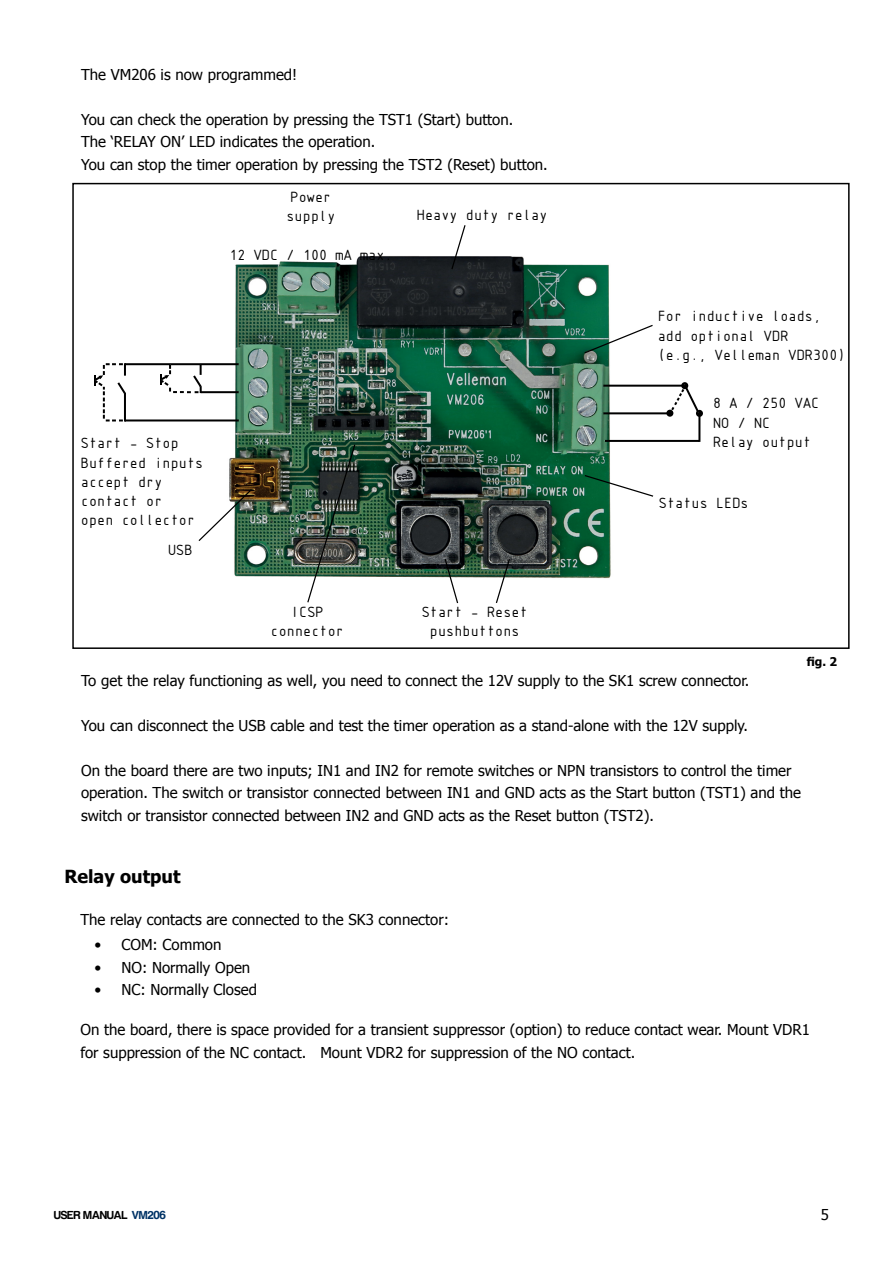
<style>
.page{position:relative;width:893px;height:1263px;background:#fff}
.page>*{position:absolute;margin:0;border:0;box-sizing:border-box;transform-origin:0 0}
.t1{font:700 18px "Tahoma";color:#000}
.t2{font:16.05px/19.2px "ISOCTEUR";letter-spacing:-.2em;color:#000}
.t3{font:16.05px/19.2px "ISOCTEUR";letter-spacing:-.2em;color:#010101}
.t4{font:15px/22.5px "Tahoma";color:#000}
.t5{font:12px "Harabara";color:#000}
.t6{font:700 12px "Tahoma";color:#000}
.s1{color:#036}
</style>
<div class="page">
<img style="left:221px;top:256px;width:401px;height:323px">
<svg style="left:451px;top:225px;width:15px;height:44px"></svg>
<svg style="left:584px;top:325px;width:69px;height:28px"></svg>
<hr style="left:603px;top:385px;width:82px;height:2px;background:#000">
<hr style="left:605px;top:440px;width:94px;height:2px;background:#000">
<hr style="left:603px;top:412px;width:66px;height:2px;background:#000">
<div style="left:666px;top:410px;width:7px;height:7px;border:2px solid #000;border-radius:50%"></div>
<hr style="left:698px;top:413px;width:2px;height:29px;background:#000">
<div style="left:696px;top:410px;width:7px;height:7px;border:2px solid #000;border-radius:50%"></div>
<svg style="left:585px;top:475px;width:68px;height:22px"></svg>
<svg style="left:496px;top:559px;width:14px;height:44px"></svg>
<svg style="left:445px;top:559px;width:13px;height:44px"></svg>
<img style="left:307px;top:444px;width:48px;height:158px">
<svg style="left:199px;top:489px;width:53px;height:52px"></svg>
<hr style="left:125px;top:363px;width:114px;height:2px;background:#000">
<hr style="left:125px;top:419px;width:114px;height:2px;background:#000">
<hr style="left:201px;top:391px;width:38px;height:2px;background:#000">
<svg style="left:94px;top:363px;width:34px;height:58px"></svg>
<svg style="left:667px;top:382px;width:35px;height:34px"></svg>
<svg style="left:159px;top:364px;width:44px;height:29px"></svg>
<div style="left:72px;top:183px;width:778px;height:466px;border:2px solid #000"></div>
<p class="t4" style="left:81px;top:62px;width:218px">The VM206 is now programmed!</p>
<p class="t4" style="left:81px;top:107px;width:468px">You can check the operation by pressing the TST1 (Start) button.<br>The ‘RELAY ON’ LED indicates the operation.<br>You can stop the timer operation by pressing the TST2 (Reset) button.</p>
<p class="t2" style="left:285px;top:187px;width:54px">Power supply</p>
<p class="t2" style="left:228px;top:244px;width:168px">12 VDC / 100 mA max.</p>
<p class="t2" style="left:415px;top:205px;width:135px">Heavy duty relay</p>
<p class="t3" style="left:79px;top:433px;width:127px">Start - Stop<br>Buffered inputs accept dry contact or<br>open collector</p>
<p class="t2" style="left:166px;top:540px;width:29px">USB</p>
<p class="t2" style="left:269px;top:602px;width:78px;text-align:center">ICSP connector</p>
<p class="t2" style="left:420px;top:602px;width:111px;text-align:center">Start - Reset pushbuttons</p>
<p class="t3" style="left:656px;top:306px;width:193px">For inductive loads, add optional VDR<br>(e.g., Velleman VDR300)</p>
<p class="t2" style="left:711px;top:393px;width:111px">8 A / 250 VAC<br>NO / NC<br>Relay output</p>
<p class="t2" style="left:657px;top:492px;width:95px">Status LEDs</p>
<p class="t6" style="left:807px;top:653px;width:32px">fig. 2</p>
<p class="t4" style="left:81px;top:668px;width:670px">To get the relay functioning as well, you need to connect the 12V supply to the SK1 screw connector.</p>
<p class="t4" style="left:81px;top:713px;width:668px">You can disconnect the USB cable and test the timer operation as a stand-alone with the 12V supply.</p>
<p class="t4" style="left:81px;top:758px;width:721px">On the board there are two inputs; IN1 and IN2 for remote switches or NPN transistors to control the timer operation. The switch or transistor connected between IN1 and GND acts as the Start button (TST1) and the switch or transistor connected between IN2 and GND acts as the Reset button (TST2).</p>
<p class="t1" style="left:64px;top:864px;width:118px">Relay output</p>
<p class="t4" style="left:80px;top:908px;width:370px">The relay contacts are connected to the SK3 connector:</p>
<p class="t4" style="left:94px;top:933px;width:129px">• COM: Common</p>
<p class="t4" style="left:94px;top:955px;width:157px">• NO: Normally Open</p>
<p class="t4" style="left:94px;top:978px;width:164px">• NC: Normally Closed</p>
<p class="t4" style="left:80px;top:1018px;width:731px">On the board, there is space provided for a transient suppressor (option) to reduce contact wear. Mount VDR1 for suppression of the NC contact. Mount VDR2 for suppression of the NO contact.</p>
<p class="t5" style="left:54px;top:1209px;width:114px">USER MANUAL <span class="s1">VM206</span></p>
<p class="t4" style="left:821px;top:1203px;width:10px">5</p>
</div>
